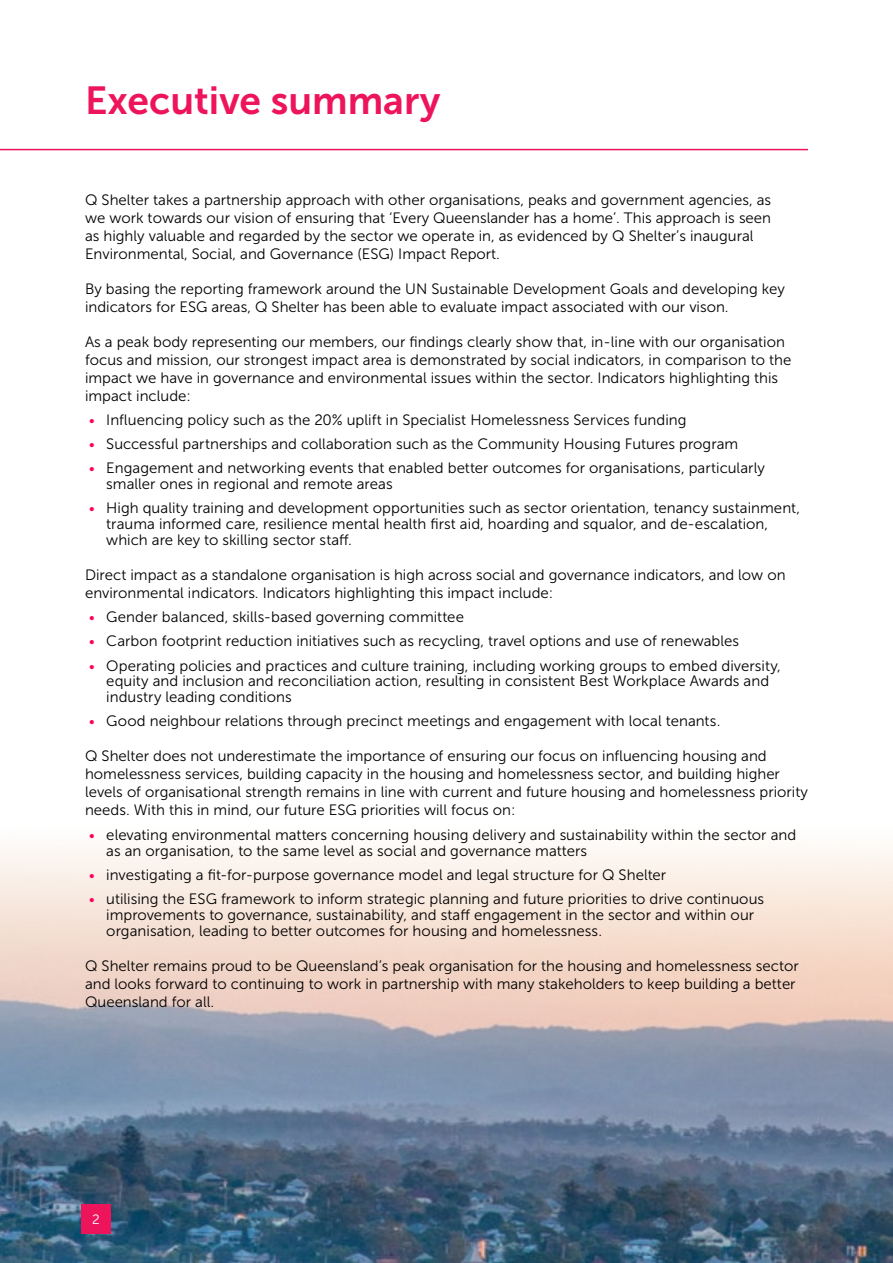
<style>
.page{position:relative;width:893px;height:1263px;background:#fff}
.page>*{position:absolute;margin:0;border:0;box-sizing:border-box;transform-origin:0 0}
.t1{font:39px "Museo Sans 700";color:#ed145b}
.t2{font:15px/18px "Museo Sans 300";color:#000}
.t3{font:13.5px "Museo Sans 300";color:#fff}
.s1{font-family:"Museo Sans 500";font-size:13.5px;color:#ff005a}
</style>
<div class="page">
<hr style="left:0;top:149px;width:808px;height:1px;background:#ed145b">
<img style="left:0;top:849px;width:893px;height:414px">
<div style="left:81px;top:1204px;width:29px;height:29px;background:#ed145b"></div>
<h1 class="t1" style="left:85px;top:79px;width:357px">Executive summary</h1>
<p class="t2" style="left:85px;top:191px;width:688px">Q Shelter takes a partnership approach with other organisations, peaks and government agencies, as we work towards our vision of ensuring that ‘Every Queenslander has a home’. This approach is seen as highly valuable and regarded by the sector we operate in, as evidenced by Q Shelter’s inaugural Environmental, Social, and Governance (ESG) Impact Report.</p>
<p class="t2" style="left:85px;top:280px;width:701px">By basing the reporting framework around the UN Sustainable Development Goals and developing key indicators for ESG areas, Q Shelter has been able to evaluate impact associated with our vison.</p>
<p class="t2" style="left:85px;top:333px;width:708px">As a peak body representing our members, our findings clearly show that, in-line with our organisation focus and mission, our strongest impact area is demonstrated by social indicators, in comparison to the impact we have in governance and environmental issues within the sector. Indicators highlighting this impact include:</p>
<p class="t2" style="left:89px;top:411px;width:599px"><span class="s1">•</span> Influencing policy such as the 20% uplift in Specialist Homelessness Services funding</p>
<p class="t2" style="left:89px;top:435px;width:651px"><span class="s1">•</span> Successful partnerships and collaboration such as the Community Housing Futures program</p>
<p class="t2" style="left:106px;top:460px;width:660px;line-height:15.8px;text-indent:-17px"><span class="s1">•</span> Engagement and networking events that enabled better outcomes for organisations, particularly smaller ones in regional and remote areas</p>
<p class="t2" style="left:106px;top:500px;width:695px;line-height:15.8px;text-indent:-17px"><span class="s1">•</span> High quality training and development opportunities such as sector orientation, tenancy sustainment, trauma informed care, resilience mental health first aid, hoarding and squalor, and de-escalation, which are key to skilling sector staff.</p>
<p class="t2" style="left:85px;top:566px;width:702px">Direct impact as a standalone organisation is high across social and governance indicators, and low on environmental indicators. Indicators highlighting this impact include:</p>
<p class="t2" style="left:89px;top:608px;width:376px"><span class="s1">•</span> Gender balanced, skills-based governing committee</p>
<p class="t2" style="left:89px;top:632px;width:651px"><span class="s1">•</span> Carbon footprint reduction initiatives such as recycling, travel options and use of renewables</p>
<p class="t2" style="left:106px;top:658px;width:676px;line-height:15.8px;text-indent:-17px"><span class="s1">•</span> Operating policies and practices and culture training, including working groups to embed diversity, equity and inclusion and reconciliation action, resulting in consistent Best Workplace Awards and industry leading conditions</p>
<p class="t2" style="left:89px;top:712px;width:633px"><span class="s1">•</span> Good neighbour relations through precinct meetings and engagement with local tenants.</p>
<p class="t2" style="left:85px;top:747px;width:724px">Q Shelter does not underestimate the importance of ensuring our focus on influencing housing and homelessness services, building capacity in the housing and homelessness sector, and building higher levels of organisational strength remains in line with current and future housing and homelessness priority needs. With this in mind, our future ESG priorities will focus on:</p>
<p class="t2" style="left:106px;top:827px;width:691px;line-height:15.8px;text-indent:-17px"><span class="s1">•</span> elevating environmental matters concerning housing delivery and sustainability within the sector and as an organisation, to the same level as social and governance matters</p>
<p class="t2" style="left:89px;top:866px;width:578px"><span class="s1">•</span> investigating a fit-for-purpose governance model and legal structure for Q Shelter</p>
<p class="t2" style="left:106px;top:891px;width:659px;line-height:15.8px;text-indent:-17px"><span class="s1">•</span> utilising the ESG framework to inform strategic planning and future priorities to drive continuous improvements to governance, sustainability, and staff engagement in the sector and within our organisation, leading to better outcomes for housing and homelessness.</p>
<p class="t2" style="left:85px;top:956px;width:715px">Q Shelter remains proud to be Queensland’s peak organisation for the housing and homelessness sector and looks forward to continuing to work in partnership with many stakeholders to keep building a better<br>Queensland for all.</p>
<p class="t3" style="left:78px;top:1212px;width:27px">2 22</p>
</div>
